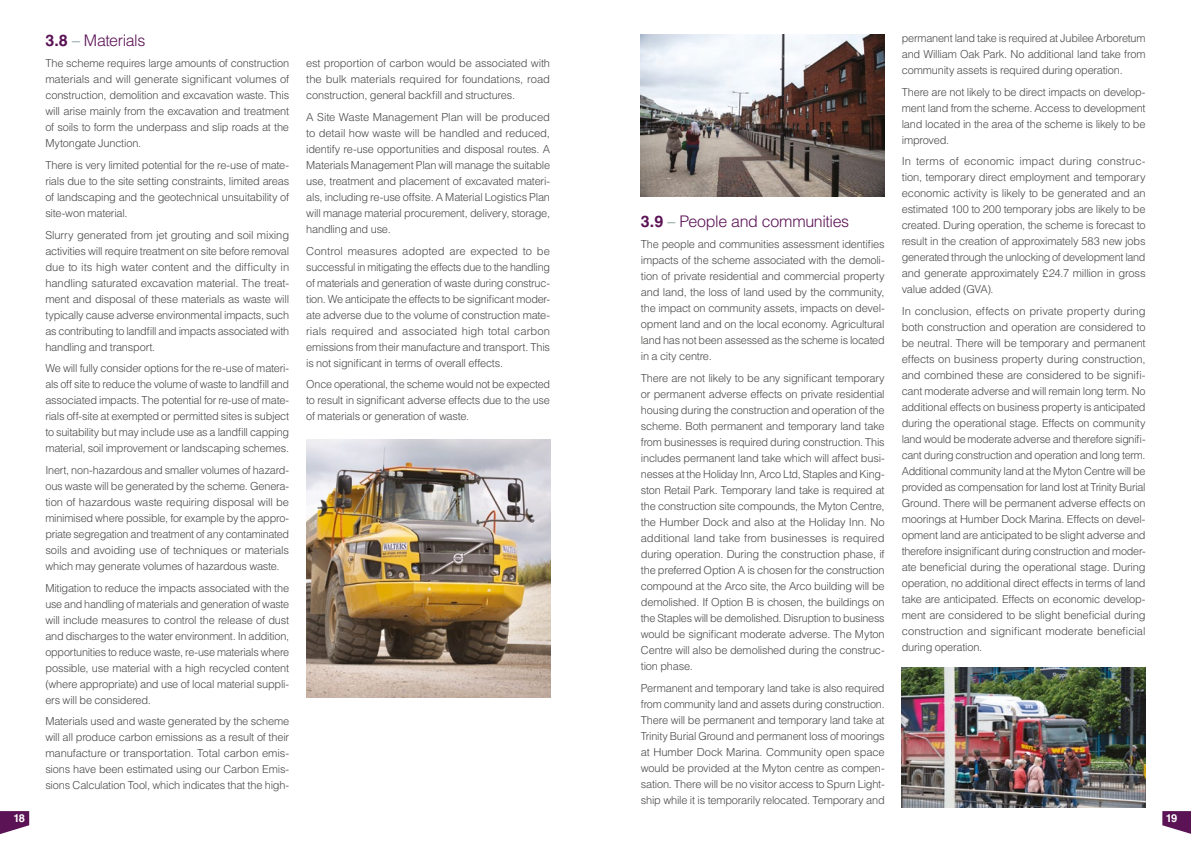
<style>
.page{position:relative;width:1191px;height:842px;background:#fff}
.page>*{position:absolute;margin:0;border:0;box-sizing:border-box;transform-origin:0 0}
.t1{font:300 16px "Helvetica LT Std";letter-spacing:-.025em;color:#5b1356}
.t2{font:300 11px/16px "Helvetica LT Std";letter-spacing:-.02em;color:#4a4a49;text-align:justify}
.t3{font:700 11px "Helvetica LT Std";color:#fff}
.s1{font-weight:700}
.s2{color:#688181}
</style>
<div class="page">
<img style="left:306px;top:439px;width:244px;height:258px">
<img style="left:901px;top:668px;width:244px;height:140px">
<img style="left:641px;top:34px;width:243px;height:162px">
<svg style="left:0;top:811px;width:29px;height:23px"></svg>
<svg style="left:1162px;top:811px;width:29px;height:23px"></svg>
<h1 class="t1" style="left:45px;top:30px;width:102px"><span class="s1">3.8</span> <span class="s2">–</span> Materials</h1>
<p class="t2" style="left:45px;top:55px;width:245px">The scheme requires large amounts of construction materials and will generate significant volumes of construction, demolition and excavation waste. This will arise mainly from the excavation and treatment of soils to form the underpass and slip roads at the Mytongate Junction.</p>
<p class="t2" style="left:45px;top:157px;width:245px">There is very limited potential for the re-use of mate&shy;rials due to the site setting constraints, limited areas of landscaping and the geotechnical unsuitability of site-won material.</p>
<p class="t2" style="left:45px;top:227px;width:245px">Slurry generated from jet grouting and soil mixing activities will require treatment on site before removal due to its high water content and the difficulty in handling saturated excavation material. The treat&shy;ment and disposal of these materials as waste will typically cause adverse environmental impacts, such as contributing to landfill and impacts associated with handling and transport.</p>
<p class="t2" style="left:45px;top:360px;width:245px">We will fully consider options for the re-use of materi&shy;als off site to reduce the volume of waste to landfill and associated impacts. The potential for re-use of mate&shy;rials off-site at exempted or permitted sites is subject to suitability but may include use as a landfill capping material, soil improvement or landscaping schemes.</p>
<p class="t2" style="left:45px;top:462px;width:245px">Inert, non-hazardous and smaller volumes of hazard&shy;ous waste will be generated by the scheme. Genera&shy;tion of hazardous waste requiring disposal will be minimised where possible, for example by the appro&shy;priate segregation and treatment of any contaminated soils and avoiding use of techniques or materials which may generate volumes of hazardous waste.</p>
<p class="t2" style="left:45px;top:580px;width:245px">Mitigation to reduce the impacts associated with the use and handling of materials and generation of waste will include measures to control the release of dust and discharges to the water environment. In addition, opportunities to reduce waste, re-use materials where possible, use material with a high recycled content (where appropriate) and use of local material suppli&shy;ers will be considered.</p>
<p class="t2" style="left:45px;top:713px;width:245px">Materials used and waste generated by the scheme will all produce carbon emissions as a result of their manufacture or transportation. Total carbon emis&shy;sions have been estimated using our Carbon Emis&shy;sions Calculation Tool, which indicates that the high-</p>
<p class="t2" style="left:306px;top:55px;width:245px">est proportion of carbon would be associated with the bulk materials required for foundations, road construction, general backfill and structures.</p>
<p class="t2" style="left:306px;top:109px;width:245px">A Site Waste Management Plan will be produced to detail how waste will be handled and reduced, identify re-use opportunities and disposal routes. A Materials Management Plan will manage the suitable use, treatment and placement of excavated materi&shy;als, including re-use offsite. A Material Logistics Plan will manage material procurement, delivery, storage, handling and use.</p>
<p class="t2" style="left:306px;top:243px;width:245px">Control measures adopted are expected to be successful in mitigating the effects due to the handling of materials and generation of waste during construc&shy;tion. We anticipate the effects to be significant moder&shy;ate adverse due to the volume of construction mate&shy;rials required and associated high total carbon emissions from their manufacture and transport. This is not significant in terms of overall effects.</p>
<p class="t2" style="left:306px;top:376px;width:245px">Once operational, the scheme would not be expected to result in significant adverse effects due to the use of materials or generation of waste.</p>
<h1 class="t1" style="left:641px;top:211px;width:210px"><span class="s1">3.9</span> <span class="s2">–</span> People and communities</h1>
<p class="t2" style="left:641px;top:236px;width:245px">The people and communities assessment identifies impacts of the scheme associated with the demoli&shy;tion of private residential and commercial property and land, the loss of land used by the community, the impact on community assets, impacts on devel&shy;opment land and on the local economy. Agricultural land has not been assessed as the scheme is located in a city centre.</p>
<p class="t2" style="left:641px;top:370px;width:245px">There are not likely to be any significant temporary or permanent adverse effects on private residential housing during the construction and operation of the scheme. Both permanent and temporary land take from businesses is required during construction. This includes permanent land take which will affect busi&shy;nesses at the Holiday Inn, Arco Ltd, Staples and King&shy;ston Retail Park. Temporary land take is required at the construction site compounds, the Myton Centre, the Humber Dock and also at the Holiday Inn. No additional land take from businesses is required during operation. During the construction phase, if the preferred Option A is chosen for the construction compound at the Arco site, the Arco building will be demolished. If Option B is chosen, the buildings on the Staples will be demolished. Disruption to business would be significant moderate adverse. The Myton Centre will also be demolished during the construc&shy;tion phase.</p>
<p class="t2" style="left:641px;top:680px;width:245px">Permanent and temporary land take is also required from community land and assets during construction.<br>There will be permanent and temporary land take at Trinity Burial Ground and permanent loss of moorings at Humber Dock Marina. Community open space would be provided at the Myton centre as compen&shy;sation. There will be no visitor access to Spurn Light&shy;ship while it is temporarily relocated. Temporary and</p>
<p class="t2" style="left:901px;top:30px;width:245px">permanent land take is required at Jubilee Arboretum and William Oak Park. No additional land take from community assets is required during operation.</p>
<p class="t2" style="left:901px;top:84px;width:245px">There are not likely to be direct impacts on develop&shy;ment land from the scheme. Access to development land located in the area of the scheme is likely to be improved.</p>
<p class="t2" style="left:901px;top:153px;width:245px">In terms of economic impact during construc&shy;tion, temporary direct employment and temporary economic activity is likely to be generated and an estimated 100 to 200 temporary jobs are likely to be created. During operation, the scheme is forecast to result in the creation of approximately 583 new jobs generated through the unlocking of development land and generate approximately £24.7 million in gross value added (GVA).</p>
<p class="t2" style="left:901px;top:303px;width:245px">In conclusion, effects on private property during both construction and operation are considered to be neutral. There will be temporary and permanent effects on business property during construction, and combined these are considered to be signifi&shy;cant moderate adverse and will remain long term. No additional effects on business property is anticipated during the operational stage. Effects on community land would be moderate adverse and therefore signifi&shy;cant during construction and operation and long term.<br>Additional community land at the Myton Centre will be provided as compensation for land lost at Trinity Burial Ground. There will be permanent adverse effects on moorings at Humber Dock Marina. Effects on devel&shy;opment land are anticipated to be slight adverse and therefore insignificant during construction and moder&shy;ate beneficial during the operational stage. During operation, no additional direct effects in terms of land take are anticipated. Effects on economic develop&shy;ment are considered to be slight beneficial during construction and significant moderate beneficial during operation.</p>
<p class="t3" style="left:13px;top:812px;width:13px">18</p>
<p class="t3" style="left:1165px;top:812px;width:13px">19</p>
</div>
